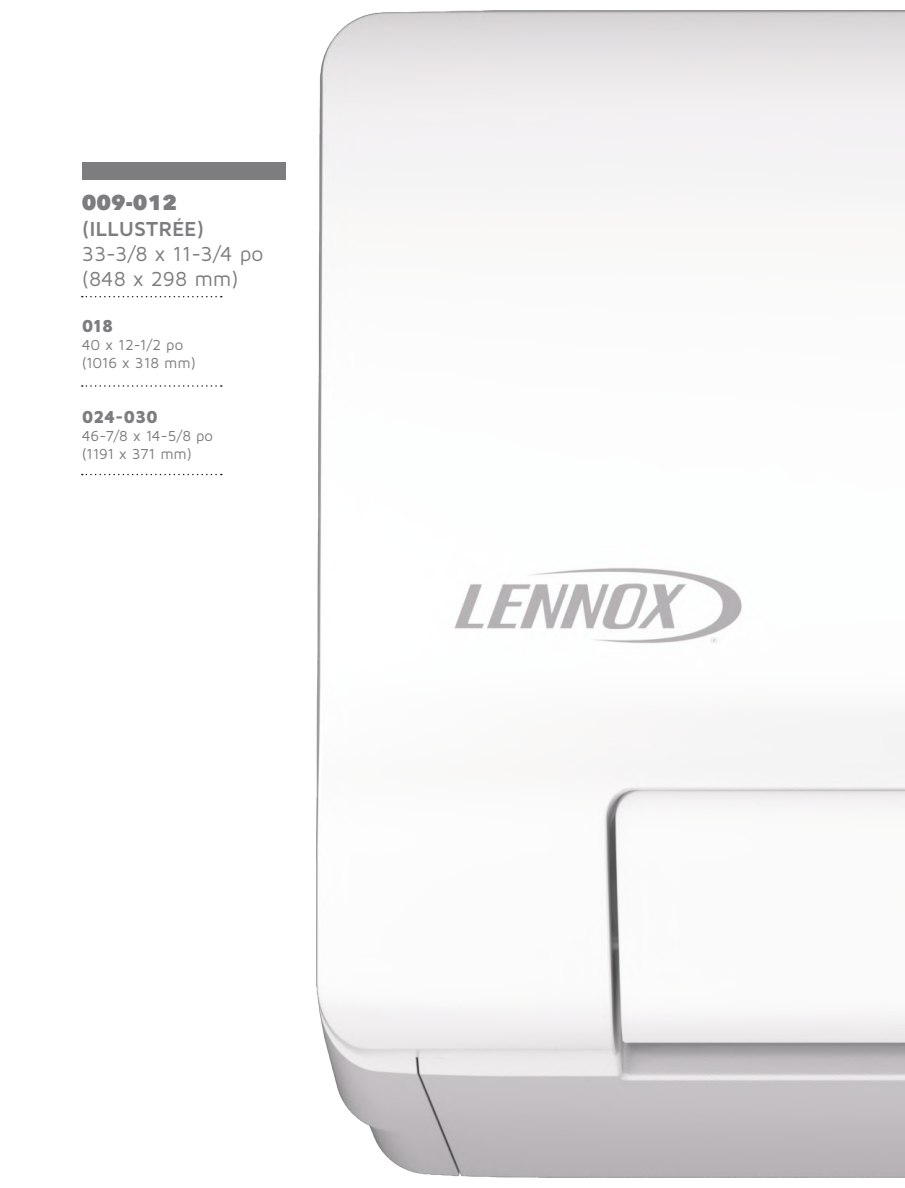
<style>
.page{position:relative;width:905px;height:1188px;background:#fff}
.page>*{position:absolute;margin:0;border:0;box-sizing:border-box;transform-origin:0 0}
.t1{font:21px/25.2px "Maven Pro";letter-spacing:-.005em;color:#7d7c7e}
.t2{font:700 21px "Maven Pro";color:#7d7c7e}
.t3{font:800 21px "Avenir Next";color:#7d7c7e}
.t4{font:900 18px "Maven Pro";letter-spacing:-.01em;color:#7d7c7e}
.t5{font:15px/18px "Maven Pro";letter-spacing:-.01em;color:#7d7c7e}
</style>
<div class="page">
<img style="left:317px;top:10px;width:587px;height:1168px">
<div style="left:82px;top:162px;width:204px;height:18px;background:#7d7c7e"></div>
<svg style="left:82px;top:296px;width:140px;height:1px"></svg>
<svg style="left:82px;top:385px;width:140px;height:2px"></svg>
<svg style="left:82px;top:474px;width:140px;height:1px"></svg>
<h1 class="t3" style="left:82px;top:190px;width:97px">009-012</h1>
<h1 class="t2" style="left:82px;top:215px;width:124px">(ILLUSTRÉE)</h1>
<h1 class="t1" style="left:82px;top:240px;width:183px">33-3/8 x 11-3/4 po (848 x 298 mm)</h1>
<p class="t4" style="left:82px;top:315px;width:33px">018</p>
<p class="t5" style="left:82px;top:335px;width:116px">40 x 12-1/2 po (1016 x 318 mm)</p>
<p class="t4" style="left:82px;top:405px;width:78px">024-030</p>
<p class="t5" style="left:82px;top:426px;width:133px">46-7/8 x 14-5/8 po (1191 x 371 mm)</p>
</div>
